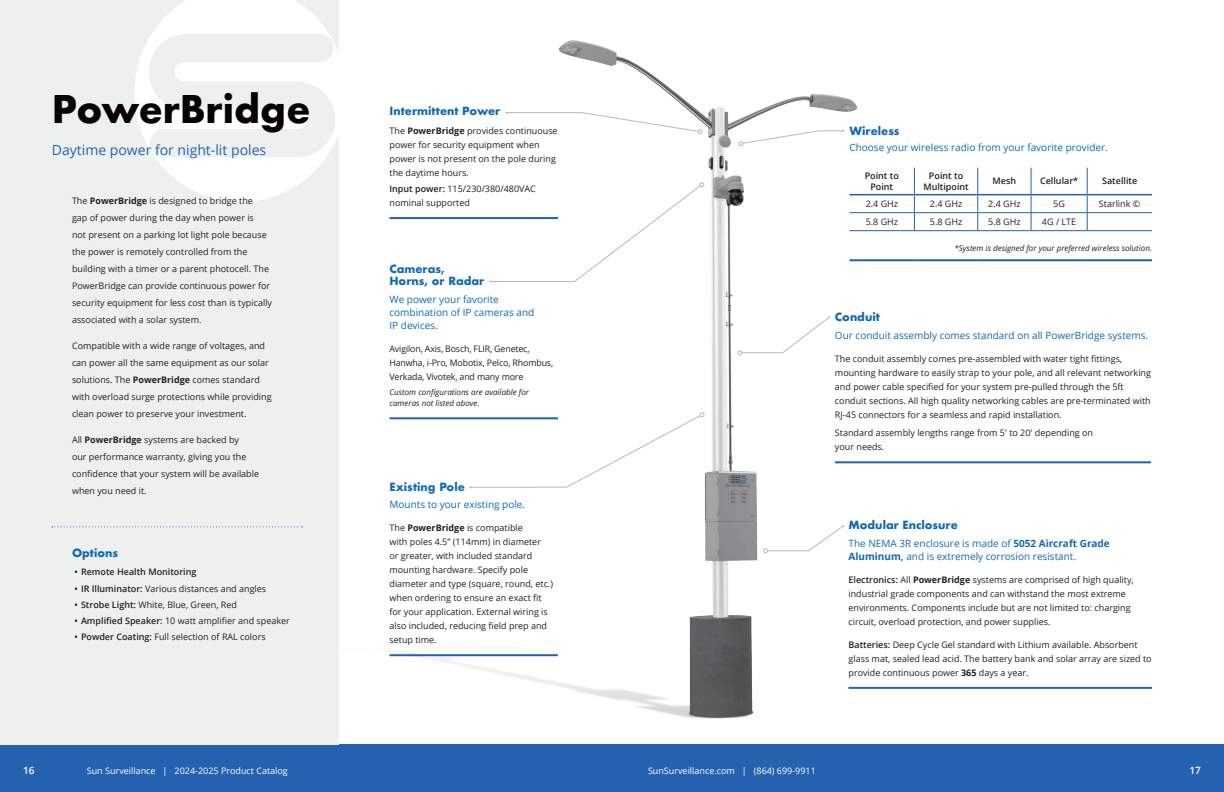
<style>
.page{position:relative;width:1224px;height:792px;background:#fff}
.page>*{position:absolute;margin:0;border:0;box-sizing:border-box;transform-origin:0 0}
.Header_1{font:700 37.1px "Futura";color:#080302}
.Our_Leadership_White_-_Employer_copy{font:14px "Open Sans";color:#2461ae}
.Our_Leadership_White_-_Employer_copy-2{font:700 11px/12px "Futura";color:#1169b4}
.Our_Leadership_White_-_Employer_copy-3{font:10px/13px "Open Sans";color:#1169b4}
.t1{font:600 10px "Open Sans";color:#fff}
.Body_Text{font:9px/14px "Open Sans";color:#231f20}
.Body_Text-2{font:600 9px/11px "Open Sans";color:#231f20;text-align:center}
.t2{font:9px "Open Sans";color:#fff}
.Body_Text-3{font:italic 8px/11px "Open Sans";color:#231f20}
.s1{font-weight:700}
.s2{font-weight:600}
</style>
<div class="page">
<div style="left:0;top:744px;width:612px;height:48px;background:#2461ae"></div>
<div style="left:612px;top:744px;width:612px;height:48px;background:#2461ae"></div>
<img style="left:217px;top:40px;width:654px;height:705px">
<div style="left:0;top:0;width:338px;height:744px;background:#eef0f0"></div>
<svg style="left:135px;top:0;width:211px;height:202px"></svg>
<svg style="left:469px;top:412px;width:236px;height:76px"></svg>
<hr style="left:389px;top:217px;width:169px;height:2px;background:#2461ae">
<hr style="left:389px;top:654px;width:169px;height:2px;background:#2461ae">
<svg style="left:52px;top:526px;width:251px;height:1px"></svg>
<svg style="left:738px;top:130px;width:106px;height:16px"></svg>
<hr style="left:849px;top:212px;width:65px;height:1px;background:#2461ae">
<hr style="left:914px;top:212px;width:64px;height:1px;background:#2461ae">
<svg style="left:914px;top:168px;width:1px;height:62px"></svg>
<hr style="left:978px;top:212px;width:53px;height:1px;background:#2461ae">
<svg style="left:978px;top:168px;width:1px;height:62px"></svg>
<hr style="left:1031px;top:212px;width:56px;height:1px;background:#2461ae">
<svg style="left:1031px;top:168px;width:1px;height:62px"></svg>
<hr style="left:1087px;top:212px;width:65px;height:1px;background:#2461ae">
<hr style="left:849px;top:230px;width:65px;height:1px;background:#2461ae">
<hr style="left:914px;top:230px;width:64px;height:1px;background:#2461ae">
<hr style="left:978px;top:230px;width:53px;height:1px;background:#2461ae">
<hr style="left:1031px;top:230px;width:56px;height:1px;background:#2461ae">
<hr style="left:1087px;top:230px;width:65px;height:1px;background:#2461ae">
<svg style="left:1087px;top:168px;width:1px;height:62px"></svg>
<hr style="left:849px;top:194px;width:65px;height:1px;background:#2461ae">
<hr style="left:914px;top:194px;width:64px;height:1px;background:#2461ae">
<hr style="left:978px;top:194px;width:53px;height:1px;background:#2461ae">
<hr style="left:1031px;top:194px;width:56px;height:1px;background:#2461ae">
<hr style="left:1087px;top:194px;width:65px;height:1px;background:#2461ae">
<hr style="left:849px;top:259px;width:65px;height:2px;background:#2461ae">
<hr style="left:914px;top:259px;width:64px;height:2px;background:#2461ae">
<hr style="left:978px;top:259px;width:53px;height:2px;background:#2461ae">
<hr style="left:1031px;top:259px;width:56px;height:2px;background:#2461ae">
<hr style="left:1087px;top:259px;width:65px;height:2px;background:#2461ae">
<svg style="left:763px;top:525px;width:81px;height:28px"></svg>
<svg style="left:737px;top:316px;width:93px;height:39px"></svg>
<hr style="left:849px;top:687px;width:303px;height:2px;background:#2461ae">
<svg style="left:489px;top:182px;width:215px;height:101px"></svg>
<svg style="left:505px;top:112px;width:197px;height:22px"></svg>
<hr style="left:835px;top:461px;width:316px;height:2px;background:#2461ae">
<hr style="left:389px;top:417px;width:169px;height:2px;background:#2461ae">
<p class="Header_1" style="left:52px;top:82px;width:260px">PowerBridge</p>
<p class="Our_Leadership_White_-_Employer_copy" style="left:52px;top:140px;width:216px">Daytime power for night-lit poles</p>
<p class="Body_Text" style="left:72px;top:192px;width:202px;line-height:17px">The <span class="s1">PowerBridge</span> is designed to bridge the<br>gap of power during the day when power is<br>not present on a parking lot light pole because the power is remotely controlled from the building with a timer or a parent photocell. The PowerBridge can provide continuous power for security equipment for less cost than is typically associated with a solar system.</p>
<p class="Body_Text" style="left:72px;top:337px;width:201px;line-height:17px">Compatible with a wide range of voltages, and can power all the same equipment as our solar solutions. The <span class="s1">PowerBridge</span> comes standard with overload surge protections while providing clean power to preserve your investment.</p>
<p class="Body_Text" style="left:72px;top:431px;width:189px;line-height:17px">All <span class="s1">PowerBridge</span> systems are backed by<br>our performance warranty, giving you the confidence that your system will be available when you need it.</p>
<p class="Our_Leadership_White_-_Employer_copy-2" style="left:72px;top:547px;width:48px">Options</p>
<p class="Body_Text-2" style="left:75px;top:566px;width:124px">• Remote Health Monitoring</p>
<p class="Body_Text" style="left:75px;top:581px;width:193px"><span class="s2">• IR Illuminator:</span> Various distances and angles</p>
<p class="Body_Text" style="left:75px;top:597px;width:164px"><span class="s2">• Strobe Light:</span> White, Blue, Green, Red</p>
<p class="Body_Text" style="left:75px;top:613px;width:217px"><span class="s2">• Amplified Speaker:</span> 10 watt amplifier and speaker</p>
<p class="Body_Text" style="left:75px;top:630px;width:193px"><span class="s2">• Powder Coating:</span> Full selection of RAL colors</p>
<p class="Our_Leadership_White_-_Employer_copy-2" style="left:389px;top:105px;width:112px">Intermittent Power</p>
<p class="Body_Text" style="left:389px;top:123px;width:170px">The <span class="s1">PowerBridge</span> provides continuouse power for security equipment when power is not present on the pole during the daytime hours.</p>
<p class="Body_Text" style="left:389px;top:182px;width:148px"><span class="s2">Input power:</span> 115/230/380/480VAC nominal supported</p>
<p class="Our_Leadership_White_-_Employer_copy-2" style="left:389px;top:263px;width:96px">Cameras,<br>Horns, or Radar</p>
<p class="Our_Leadership_White_-_Employer_copy-3" style="left:389px;top:292px;width:146px">We power your favorite combination of IP cameras and<br>IP devices.</p>
<p class="Body_Text" style="left:389px;top:341px;width:165px">Avigilon, Axis, Bosch, FLIR, Genetec,<br>Hanwha, i-Pro, Mobotix, Pelco, Rhombus,<br>Verkada, Vivotek, and many more</p>
<p class="Body_Text-3" style="left:389px;top:387px;width:141px">Custom configurations are available for cameras not listed above.</p>
<p class="Our_Leadership_White_-_Employer_copy-2" style="left:389px;top:481px;width:77px">Existing Pole</p>
<p class="Our_Leadership_White_-_Employer_copy-3" style="left:389px;top:498px;width:137px">Mounts to your existing pole.</p>
<p class="Body_Text" style="left:389px;top:521px;width:165px">The <span class="s1">PowerBridge</span> is compatible<br>with poles 4.5” (114mm) in diameter<br>or greater, with included standard mounting hardware. Specify pole diameter and type (square, round, etc.) when ordering to ensure an exact fit for your application. External wiring is also included, reducing field prep and setup time.</p>
<p class="Our_Leadership_White_-_Employer_copy-2" style="left:849px;top:125px;width:52px">Wireless</p>
<p class="Our_Leadership_White_-_Employer_copy-3" style="left:849px;top:141px;width:260px">Choose your wireless radio from your favorite provider.</p>
<p class="Body_Text-2" style="left:865px;top:170px;width:36px">Point to<br>Point</p>
<p class="Body_Text-2" style="left:923px;top:170px;width:47px">Point to<br>Multipoint</p>
<p class="Body_Text-2" style="left:993px;top:175px;width:25px">Mesh</p>
<p class="Body_Text-2" style="left:1040px;top:175px;width:40px">Cellular*</p>
<p class="Body_Text-2" style="left:1102px;top:175px;width:37px">Satellite</p>
<p class="Body_Text" style="left:866px;top:197px;width:34px">2.4 GHz</p>
<p class="Body_Text" style="left:930px;top:197px;width:34px">2.4 GHz</p>
<p class="Body_Text" style="left:988px;top:197px;width:34px">2.4 GHz</p>
<p class="Body_Text" style="left:1053px;top:197px;width:13px">5G</p>
<p class="Body_Text" style="left:1099px;top:197px;width:43px">Starlink ©</p>
<p class="Body_Text" style="left:866px;top:215px;width:34px">5.8 GHz</p>
<p class="Body_Text" style="left:930px;top:215px;width:34px">5.8 GHz</p>
<p class="Body_Text" style="left:988px;top:215px;width:34px">5.8 GHz</p>
<p class="Body_Text" style="left:1042px;top:215px;width:36px">4G / LTE</p>
<p class="Body_Text-3" style="left:954px;top:243px;width:199px">*System is designed for your preferred wireless solution.</p>
<p class="Our_Leadership_White_-_Employer_copy-2" style="left:835px;top:311px;width:46px">Conduit</p>
<p class="Our_Leadership_White_-_Employer_copy-3" style="left:835px;top:328px;width:315px">Our conduit assembly comes standard on all PowerBridge systems.</p>
<p class="Body_Text" style="left:835px;top:351px;width:318px">The conduit assembly comes pre-assembled with water tight fittings, mounting hardware to easily strap to your pole, and all relevant networking and power cable specified for your system pre-pulled through the 5ft conduit sections. All high quality networking cables are pre-terminated with RJ-45 connectors for a seamless and rapid installation.</p>
<p class="Body_Text" style="left:835px;top:426px;width:260px">Standard assembly lengths range from 5' to 20' depending on your needs.</p>
<p class="Our_Leadership_White_-_Employer_copy-2" style="left:849px;top:519px;width:111px">Modular Enclosure</p>
<p class="Our_Leadership_White_-_Employer_copy-3" style="left:849px;top:536px;width:263px">The NEMA 3R enclosure is made of <span class="s1">5052 Aircraft Grade<br>Aluminum,</span> and is extremely corrosion resistant.</p>
<p class="Body_Text" style="left:849px;top:572px;width:287px"><span class="s2">Electronics:</span> All <span class="s1">PowerBridge</span> systems are comprised of high quality, industrial grade components and can withstand the most extreme environments. Components include but are not limited to: charging circuit, overload protection, and power supplies.</p>
<p class="Body_Text" style="left:849px;top:637px;width:305px"><span class="s2">Batteries:</span> Deep Cycle Gel standard with Lithium available. Absorbent glass mat, sealed lead acid. The battery bank and solar array are sized to provide continuous power <span class="s1">365</span> days a year.</p>
<p class="t1" style="left:23px;top:764px;width:13px">16</p>
<p class="t2" style="left:87px;top:765px;width:203px">Sun Surveillance | 2024-2025 Product Catalog</p>
<p class="t2" style="left:648px;top:765px;width:169px">SunSurveillance.com | (864) 699-9911</p>
<p class="t1" style="left:1190px;top:764px;width:13px">17</p>
</div>
